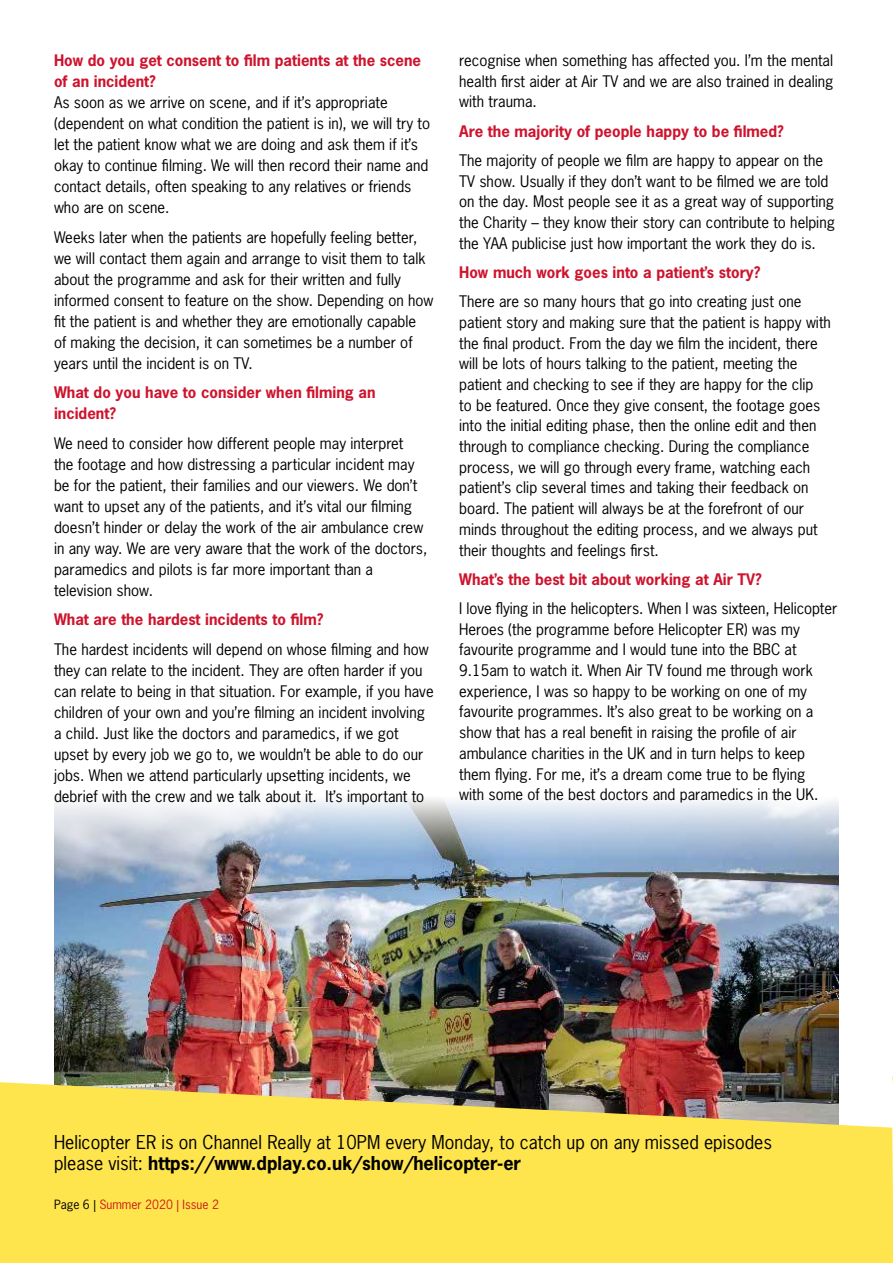
<style>
.page{position:relative;width:893px;height:1263px;background:#fff}
.page>*{position:absolute;margin:0;border:0;box-sizing:border-box;transform-origin:0 0}
.t1{font:18px/21.6px "News Gothic";color:#000}
.t2{font:15px/20.7px "News Gothic";color:#000}
.t3{font:700 15px/21px "News Gothic";color:#ce132d}
.t4{font:12px "News Gothic";color:#cd1719}
.s1{font-weight:700}
.s2{color:#000}
</style>
<div class="page">
<img style="left:54px;top:859px;width:785px;height:223px">
<svg style="left:54px;top:799px;width:785px;height:60px;background:#c1cede"></svg>
<svg style="left:0;top:1082px;width:893px;height:181px;background:#f1d651"></svg>
<p class="t3" style="left:54px;top:50px;width:369px">How do you get consent to film patients at the scene of an incident?</p>
<p class="t2" style="left:54px;top:92px;width:378px">As soon as we arrive on scene, and if it’s appropriate (dependent on what condition the patient is in), we will try to let the patient know what we are doing and ask them if it’s okay to continue filming. We will then record their name and contact details, often speaking to any relatives or friends who are on scene.</p>
<p class="t2" style="left:54px;top:226px;width:381px">Weeks later when the patients are hopefully feeling better, we will contact them again and arrange to visit them to talk about the programme and ask for their written and fully informed consent to feature on the show. Depending on how fit the patient is and whether they are emotionally capable<br>of making the decision, it can sometimes be a number of years until the incident is on TV.</p>
<p class="t3" style="left:54px;top:382px;width:323px">What do you have to consider when filming an incident?</p>
<p class="t2" style="left:54px;top:432px;width:375px">We need to consider how different people may interpret<br>the footage and how distressing a particular incident may be for the patient, their families and our viewers. We don’t want to upset any of the patients, and it’s vital our filming doesn’t hinder or delay the work of the air ambulance crew in any way. We are very aware that the work of the doctors, paramedics and pilots is far more important than a television show.</p>
<p class="t3" style="left:54px;top:609px;width:271px">What are the hardest incidents to film?</p>
<p class="t2" style="left:54px;top:638px;width:381px">The hardest incidents will depend on whose filming and how they can relate to the incident. They are often harder if you can relate to being in that situation. For example, if you have children of your own and you’re filming an incident involving a child. Just like the doctors and paramedics, if we got upset by every job we go to, we wouldn’t be able to do our jobs. When we attend particularly upsetting incidents, we debrief with the crew and we talk about it. It’s important to</p>
<p class="t2" style="left:459px;top:50px;width:376px;text-align:justify">recognise when something has affected you. I’m the mental health first aider at Air TV and we are also trained in dealing with trauma.</p>
<p class="t3" style="left:459px;top:120px;width:326px">Are the majority of people happy to be filmed?</p>
<p class="t2" style="left:459px;top:150px;width:377px">The majority of people we film are happy to appear on the TV show. Usually if they don’t want to be filmed we are told on the day. Most people see it as a great way of supporting the Charity – they know their story can contribute to helping the YAA publicise just how important the work they do is.</p>
<p class="t3" style="left:459px;top:261px;width:303px">How much work goes into a patient’s story?</p>
<p class="t2" style="left:459px;top:291px;width:373px">There are so many hours that go into creating just one patient story and making sure that the patient is happy with the final product. From the day we film the incident, there will be lots of hours talking to the patient, meeting the patient and checking to see if they are happy for the clip<br>to be featured. Once they give consent, the footage goes into the initial editing phase, then the online edit and then through to compliance checking. During the compliance process, we will go through every frame, watching each patient’s clip several times and taking their feedback on board. The patient will always be at the forefront of our minds throughout the editing process, and we always put their thoughts and feelings first.</p>
<p class="t3" style="left:459px;top:568px;width:304px">What’s the best bit about working at Air TV?</p>
<p class="t2" style="left:459px;top:598px;width:380px">I love flying in the helicopters. When I was sixteen, Helicopter Heroes (the programme before Helicopter ER) was my favourite programme and I would tune into the BBC at 9.15am to watch it. When Air TV found me through work experience, I was so happy to be working on one of my favourite programmes. It’s also great to be working on a show that has a real benefit in raising the profile of air ambulance charities in the UK and in turn helps to keep them flying. For me, it’s a dream come true to be flying<br>with some of the best doctors and paramedics in the UK.</p>
<p class="t1" style="left:54px;top:1131px;width:719px">Helicopter ER is on Channel Really at 10PM every Monday, to catch up on any missed episodes please visit: <span class="s1">https://www.dplay.co.uk/show/helicopter-er</span></p>
<p class="t4" style="left:54px;top:1196px;width:166px"><span class="s2">Page 6 |</span> Summer 2020 | Issue 2</p>
</div>
